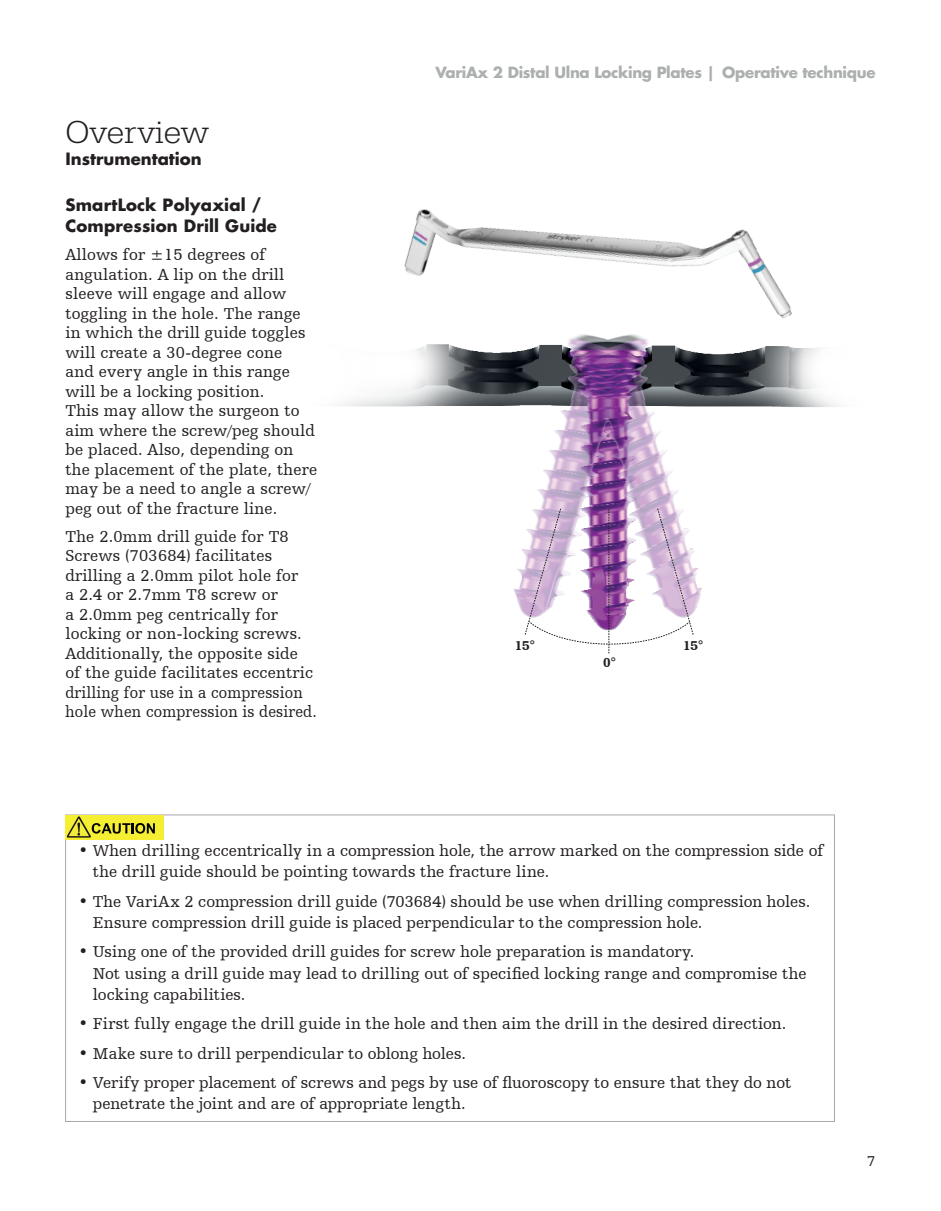
<style>
.page{position:relative;width:941px;height:1211px;background:#fff}
.page>*{position:absolute;margin:0;border:0;box-sizing:border-box;transform-origin:0 0}
.t1{font:300 33px "URW Egyptienne TOT";color:#231f20}
.t2{font:16.5px/19.5px "Humanist Slabserif 712 BT";letter-spacing:.01em;color:#231f20}
.t3{font:700 16.5px/21px "Futura For Stryker";letter-spacing:.01em;color:#231f20}
.t4{font:700 15px "Futura For Stryker";letter-spacing:-.02em;color:#abafae}
.t5{font:15px "Humanist Slabserif 712 BT";color:#231f20}
.t6{font:900 13.5px "Humanist Slabserif 712 BT";color:#231f20}
</style>
<div class="page">
<img style="left:404px;top:209px;width:388px;height:108px">
<img style="left:341px;top:317px;width:499px;height:318px">
<div style="left:65px;top:815px;width:99px;height:24px;background:#f6ee33"></div>
<svg style="left:67px;top:816px;width:88px;height:22px"></svg>
<svg style="left:525px;top:508px;width:169px;height:145px"></svg>
<h1 class="t1" style="left:65px;top:113px;width:145px">Overview</h1>
<p class="t3" style="left:65px;top:149px;width:138px">Instrumentation</p>
<p class="t3" style="left:65px;top:194px;width:213px">SmartLock Polyaxial /<br>Compression Drill Guide</p>
<p class="t2" style="left:65px;top:245px;width:253px">Allows for ±15 degrees of angulation. A lip on the drill sleeve will engage and allow toggling in the hole. The range in which the drill guide toggles will create a 30-degree cone<br>and every angle in this range will be a locking position.<br>This may allow the surgeon to aim where the screw/peg should be placed. Also, depending on the placement of the plate, there may be a need to angle a screw/ peg out of the fracture line.</p>
<p class="t2" style="left:65px;top:526px;width:253px">The 2.0mm drill guide for T8<br>Screws (703684) facilitates drilling a 2.0mm pilot hole for<br>a 2.4 or 2.7mm T8 screw or<br>a 2.0mm peg centrically for locking or non-locking screws.<br>Additionally, the opposite side of the guide facilitates eccentric drilling for use in a compression hole when compression is desired.</p>
<p class="t4" style="left:436px;top:62px;width:441px">VariAx 2 Distal Ulna Locking Plates | Operative technique</p>
<p class="t6" style="left:515px;top:637px;width:21px">15°</p>
<p class="t6" style="left:683px;top:637px;width:21px">15°</p>
<p class="t6" style="left:603px;top:654px;width:14px">0°</p>
<p class="t2" style="left:93px;top:840px;width:732px;line-height:21px;text-indent:-14px">• When drilling eccentrically in a compression hole, the arrow marked on the compression side of the drill guide should be pointing towards the fracture line.</p>
<p class="t2" style="left:93px;top:891px;width:719px;line-height:21px;text-indent:-14px">• The VariAx 2 compression drill guide (703684) should be use when drilling compression holes.<br>Ensure compression drill guide is placed perpendicular to the compression hole.</p>
<p class="t2" style="left:93px;top:941px;width:715px;line-height:21px;text-indent:-14px">• Using one of the provided drill guides for screw hole preparation is mandatory.<br>Not using a drill guide may lead to drilling out of specified locking range and compromise the locking capabilities.</p>
<p class="t2" style="left:79px;top:1013px;width:709px">• First fully engage the drill guide in the hole and then aim the drill in the desired direction.</p>
<p class="t2" style="left:79px;top:1043px;width:389px">• Make sure to drill perpendicular to oblong holes.</p>
<p class="t2" style="left:93px;top:1072px;width:700px;line-height:21px;text-indent:-14px">• Verify proper placement of screws and pegs by use of fluoroscopy to ensure that they do not penetrate the joint and are of appropriate length.</p>
<p class="t5" style="left:867px;top:1152px;width:10px">7</p>
</div>
